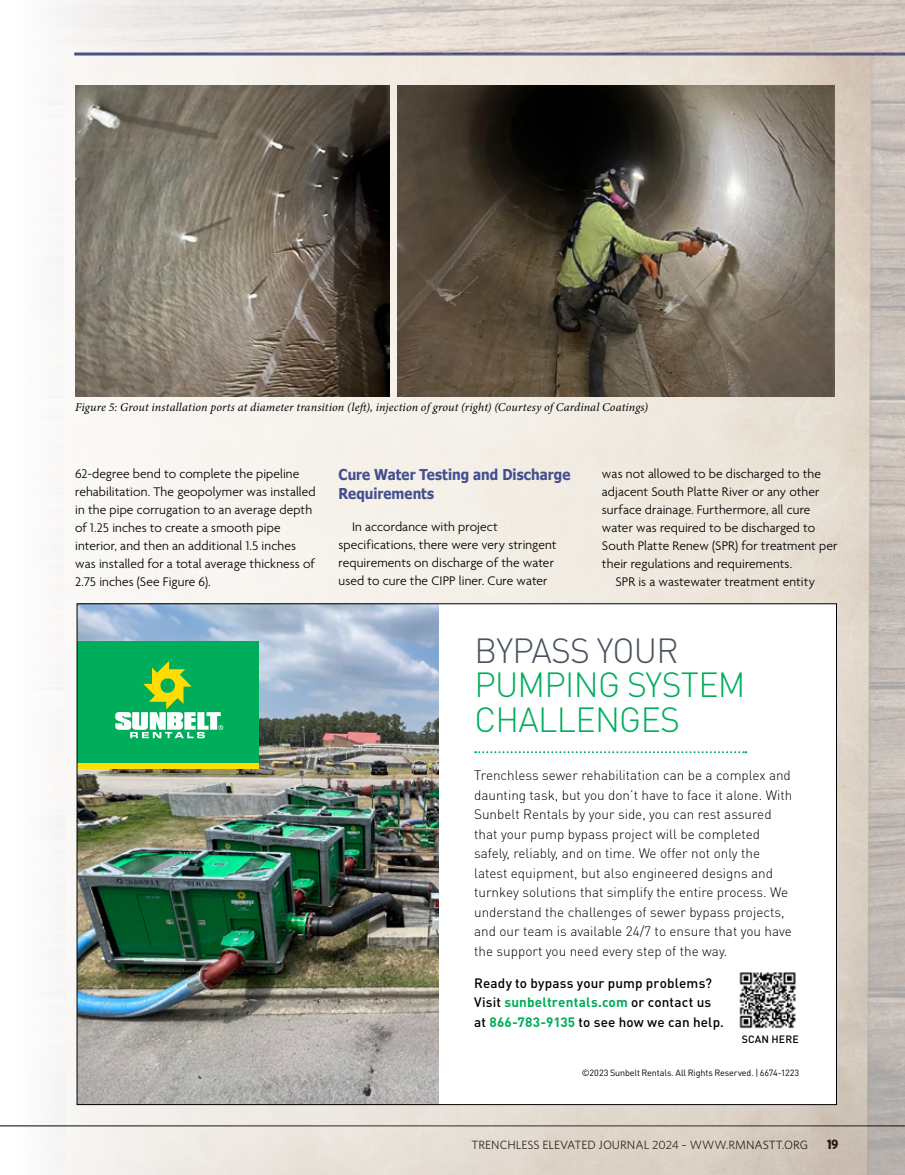
<style>
.page{position:relative;width:905px;height:1175px;background:#fff}
.page>*{position:absolute;margin:0;border:0;box-sizing:border-box;transform-origin:0 0}
.t1{font:300 34.5px/34.5px "DIN Pro";letter-spacing:-.02em;color:#00ad5b}
.t2{font:300 34.5px "DIN Pro";letter-spacing:-.02em;color:#49525e}
.t3{font:700 15px/19.5px "Tahoma";letter-spacing:.005em;color:#444f90;scale:.9 1}
.t4{font:300 13.5px/18px "Agenda";letter-spacing:.01em;color:#000}
.t5{font:300 13.5px/19.5px "DIN Pro";color:#000}
.t6{font:500 13.5px/19.5px "DIN Pro";letter-spacing:.015em;color:#000101}
.t7{font:700 13.5px "Whitney Condensed";color:#000}
.t8{font:italic 12px "Minion Pro";letter-spacing:.01em;color:#000}
.t9{font:12px "Whitney";color:#000}
.t10{font:500 10.5px "DIN Pro";letter-spacing:.01em;color:#000}
.t11{font:9px "DIN Pro";letter-spacing:-.01em;color:#000}
.s1{font-weight:700;color:#00ad59}
</style>
<div class="page">
<img style="left:0;top:0;width:904px;height:1174px">
<img style="left:75px;top:85px;width:315px;height:312px">
<img style="left:397px;top:85px;width:437px;height:312px">
<div style="left:77px;top:604px;width:759px;height:500px;background:#fff"></div>
<img style="left:739px;top:972px;width:57px;height:57px">
<img style="left:79px;top:605px;width:359px;height:498px">
<svg style="left:475px;top:751px;width:271px;height:2px"></svg>
<div style="left:77px;top:641px;width:181px;height:125px;background:#00ad5b"></div>
<div style="left:77px;top:763px;width:181px;height:5px;background:#fd0"></div>
<svg style="left:115px;top:661px;width:108px;height:77px"></svg>
<svg style="left:77px;top:1112px;width:3px;height:10px"></svg>
<svg style="left:847px;top:1116px;width:7px;height:6px"></svg>
<p class="t8" style="left:75px;top:399px;width:574px">Figure 5: Grout installation ports at diameter transition (left), injection of grout (right) (Courtesy of Cardinal Coatings)</p>
<p class="t4" style="left:75px;top:465px;width:242px">62-degree bend to complete the pipeline rehabilitation. The geopolymer was installed in the pipe corrugation to an average depth of 1.25 inches to create a smooth pipe interior, and then an additional 1.5 inches was installed for a total average thickness of 2.75 inches (See Figure 6).</p>
<p class="t3" style="left:338px;top:463px;width:259px">Cure Water Testing and Discharge<br>Requirements</p>
<p class="t4" style="left:338px;top:518px;width:219px;text-indent:14px">In accordance with project specifications, there were very stringent requirements on discharge of the water used to cure the CIPP liner. Cure water</p>
<p class="t4" style="left:602px;top:465px;width:221px">was not allowed to be discharged to the</p>
<p class="t4" style="left:602px;top:483px;width:219px">adjacent South Platte River or any other</p>
<p class="t4" style="left:602px;top:501px;width:210px">surface drainage. Furthermore, all cure</p>
<p class="t4" style="left:602px;top:519px;width:215px">water was required to be discharged to</p>
<p class="t4" style="left:602px;top:537px;width:237px">South Platte Renew (SPR) for treatment per</p>
<p class="t4" style="left:602px;top:555px;width:192px">their regulations and requirements.</p>
<p class="t4" style="left:615px;top:573px;width:201px">SPR is a wastewater treatment entity</p>
<h1 class="t2" style="left:474px;top:627px;width:206px">BYPASS YOUR</h1>
<h1 class="t1" style="left:474px;top:666px;width:273px">PUMPING SYSTEM<br>CHALLENGES</h1>
<p class="t5" style="left:474px;top:765px;width:319px">Trenchless sewer rehabilitation can be a complex and daunting task, but you don’t have to face it alone. With Sunbelt Rentals by your side, you can rest assured that your pump bypass project will be completed safely, reliably, and on time. We offer not only the latest equipment, but also engineered designs and turnkey solutions that simplify the entire process. We understand the challenges of sewer bypass projects, and our team is available 24/7 to ensure that you have the support you need every step of the way.</p>
<p class="t6" style="left:474px;top:972px;width:251px">Ready to bypass your pump problems?<br>Visit <span class="s1">sunbeltrentals.com</span> or contact us at <span class="s1">866-783-9135</span> to see how we can help.</p>
<p class="t10" style="left:741px;top:1031px;width:58px">SCAN HERE</p>
<p class="t11" style="left:581px;top:1066px;width:219px">©2023 Sunbelt Rentals. All Rights Reserved. | 6674-1223</p>
<p class="t9" style="left:471px;top:1137px;width:338px">TRENCHLESS ELEVATED JOURNAL 2024 – WWW.RMNASTT.ORG</p>
<p class="t7" style="left:827px;top:1136px;width:13px">19</p>
</div>
